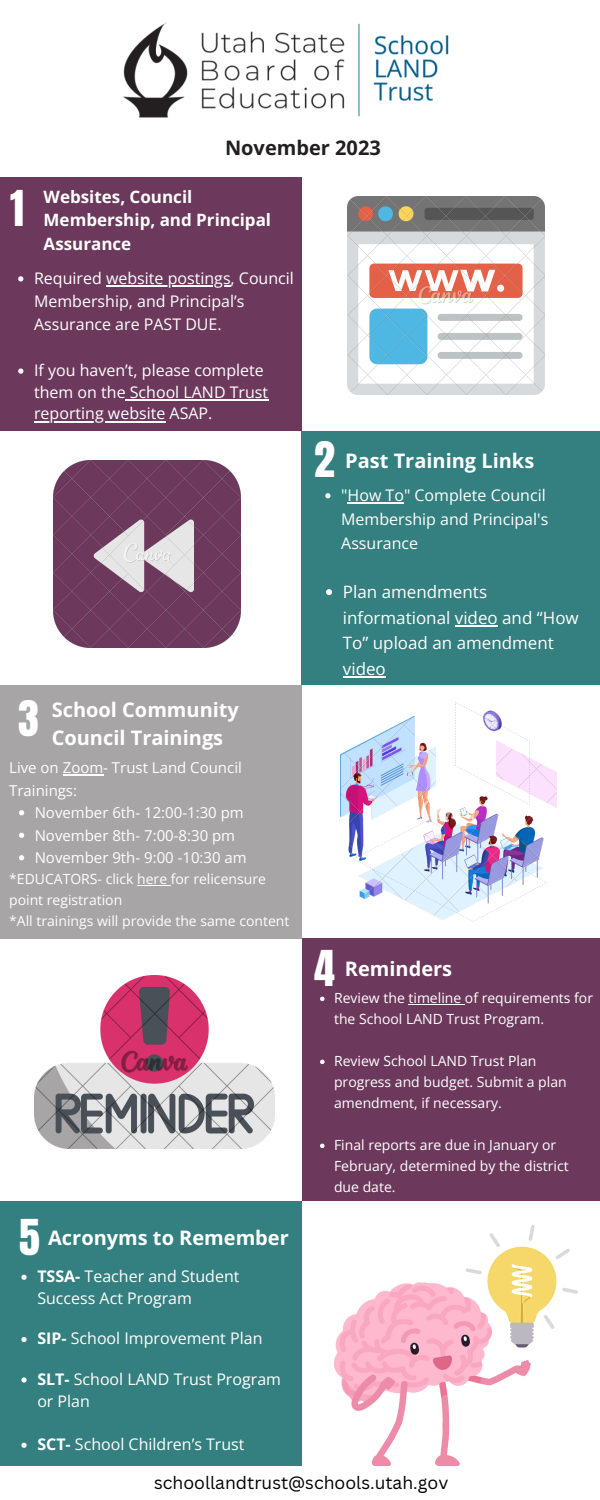
<style>
.page{position:relative;width:600px;height:1500px;background:#fff}
.page>*{position:absolute;margin:0;border:0;box-sizing:border-box;transform-origin:0 0}
.t1{font:42px "Anton";color:#fff}
.t2{font:700 20px/27.8px "Open Sans";color:#fff}
.t3{font:700 20px "Open Sans";color:#231f20}
.t4{font:17.5px "Canva Sans";color:#000}
.t5{font:17px/25.5px "Open Sans";color:#fff}
.t6{font:700 17px/23.2px "Open Sans";color:#fff}
.t7{font:16px/21.8px "Open Sans";color:#fff}
.t8{font:15px/22.5px "Open Sans";color:#fff}
.t9{font:14px/21px "Open Sans";color:#fff}
.s1{font-weight:700}
</style>
<div class="page">
<div style="left:0;top:178px;width:301px;height:253px;background:#6c395c"></div>
<div style="left:0;top:685px;width:301px;height:254px;background:#a7a5a5"></div>
<div style="left:301px;top:431px;width:299px;height:254px;background:#347f7f"></div>
<div style="left:302px;top:939px;width:298px;height:262px;background:#6c395c"></div>
<img style="left:123px;top:22px;width:326px;height:96px">
<img style="left:35px;top:976px;width:240px;height:172px">
<img style="left:54px;top:461px;width:187px;height:186px">
<svg style="left:325px;top:493px;width:6px;height:5px"></svg>
<hr style="left:348px;top:502px;width:56px;height:2px;background:#fff">
<svg style="left:326px;top:589px;width:6px;height:6px"></svg>
<hr style="left:455px;top:625px;width:33px;height:2px;background:#fff">
<svg style="left:488px;top:625px;width:10px;height:2px"></svg>
<hr style="left:343px;top:676px;width:43px;height:2px;background:#fff">
<img style="left:347px;top:197px;width:197px;height:197px">
<img style="left:340px;top:702px;width:216px;height:220px">
<div style="left:0;top:1201px;width:302px;height:264px;background:#347f7f"></div>
<img style="left:335px;top:1226px;width:243px;height:240px">
<svg style="left:320px;top:997px;width:5px;height:4px"></svg>
<hr style="left:409px;top:1004px;width:56px;height:1px;background:#fff">
<svg style="left:320px;top:1060px;width:5px;height:4px"></svg>
<svg style="left:320px;top:1144px;width:5px;height:4px"></svg>
<svg style="left:18px;top:276px;width:5px;height:5px"></svg>
<hr style="left:106px;top:285px;width:125px;height:2px;background:#fff">
<svg style="left:18px;top:368px;width:5px;height:6px"></svg>
<hr style="left:126px;top:399px;width:104px;height:2px;background:#fff">
<hr style="left:230px;top:399px;width:38px;height:2px;background:#fff">
<hr style="left:34px;top:421px;width:131px;height:1px;background:#fff">
<svg style="left:21px;top:1275px;width:6px;height:5px"></svg>
<svg style="left:21px;top:1337px;width:6px;height:5px"></svg>
<svg style="left:21px;top:1377px;width:6px;height:6px"></svg>
<svg style="left:21px;top:1443px;width:6px;height:5px"></svg>
<svg style="left:19px;top:810px;width:5px;height:5px"></svg>
<svg style="left:19px;top:833px;width:5px;height:5px"></svg>
<svg style="left:19px;top:855px;width:5px;height:5px"></svg>
<hr style="left:63px;top:774px;width:40px;height:2px;background:#fff">
<hr style="left:137px;top:885px;width:34px;height:1px;background:#fff">
<p class="t3" style="left:225px;top:134px;width:157px">November 2023</p>
<p class="t1" style="left:10px;top:178px;width:15px">1</p>
<p class="t6" style="left:44px;top:185px;width:229px">Websites, Council<br>Membership, and Principal<br>Assurance</p>
<p class="t7" style="left:34px;top:266px;width:261px;line-height:23.2px">Required website postings, Council<br>Membership, and Principal’s<br>Assurance are PAST DUE.</p>
<p class="t7" style="left:34px;top:359px;width:236px">If you haven’t, please complete them on the School LAND Trust reporting website ASAP.</p>
<p class="t1" style="left:314px;top:429px;width:22px">2</p>
<p class="t2" style="left:345px;top:446px;width:191px">Past Training Links</p>
<p class="t7" style="left:341px;top:482px;width:209px;line-height:24px">"How To" Complete Council<br>Membership and Principal's<br>Assurance</p>
<p class="t5" style="left:343px;top:579px;width:237px">Plan amendments informational video and “How<br>To” upload an amendment video</p>
<p class="t1" style="left:18px;top:688px;width:22px">3</p>
<p class="t2" style="left:52px;top:696px;width:189px">School Community<br>Council Trainings</p>
<p class="t8" style="left:9px;top:756px;width:234px">Live on Zoom- Trust Land Council<br>Trainings:</p>
<p class="t8" style="left:35px;top:801px;width:211px">November 6th- 12:00-1:30 pm</p>
<p class="t8" style="left:35px;top:824px;width:202px">November 8th- 7:00-8:30 pm</p>
<p class="t8" style="left:35px;top:846px;width:214px">November 9th- 9:00 -10:30 am</p>
<p class="t9" style="left:9px;top:868px;width:258px">*EDUCATORS- click here for relicensure point registration</p>
<p class="t9" style="left:9px;top:910px;width:282px">*All trainings will provide the same content</p>
<p class="t1" style="left:19px;top:1207px;width:22px">5</p>
<p class="t7" style="left:37px;top:1265px;width:204px"><span class="s1">TSSA-</span> Teacher and Student<br>Success Act Program</p>
<p class="t7" style="left:37px;top:1327px;width:227px"><span class="s1">SIP-</span> School Improvement Plan</p>
<p class="t7" style="left:37px;top:1368px;width:245px"><span class="s1">SLT-</span> School LAND Trust Program or Plan</p>
<p class="t7" style="left:37px;top:1433px;width:209px"><span class="s1">SCT-</span> School Children’s Trust</p>
<p class="t2" style="left:48px;top:1223px;width:242px">Acronyms to Remember</p>
<p class="t1" style="left:314px;top:938px;width:22px">4</p>
<p class="t2" style="left:345px;top:955px;width:109px">Reminders</p>
<p class="t9" style="left:334px;top:987px;width:260px">Review the timeline of requirements for the School LAND Trust Program.</p>
<p class="t9" style="left:334px;top:1050px;width:234px">Review School LAND Trust Plan progress and budget. Submit a plan amendment, if necessary.</p>
<p class="t9" style="left:334px;top:1134px;width:236px">Final reports are due in January or<br>February, determined by the district due date.</p>
<p class="t4" style="left:154px;top:1470px;width:296px">schoollandtrust@schools.utah.gov</p>
</div>
